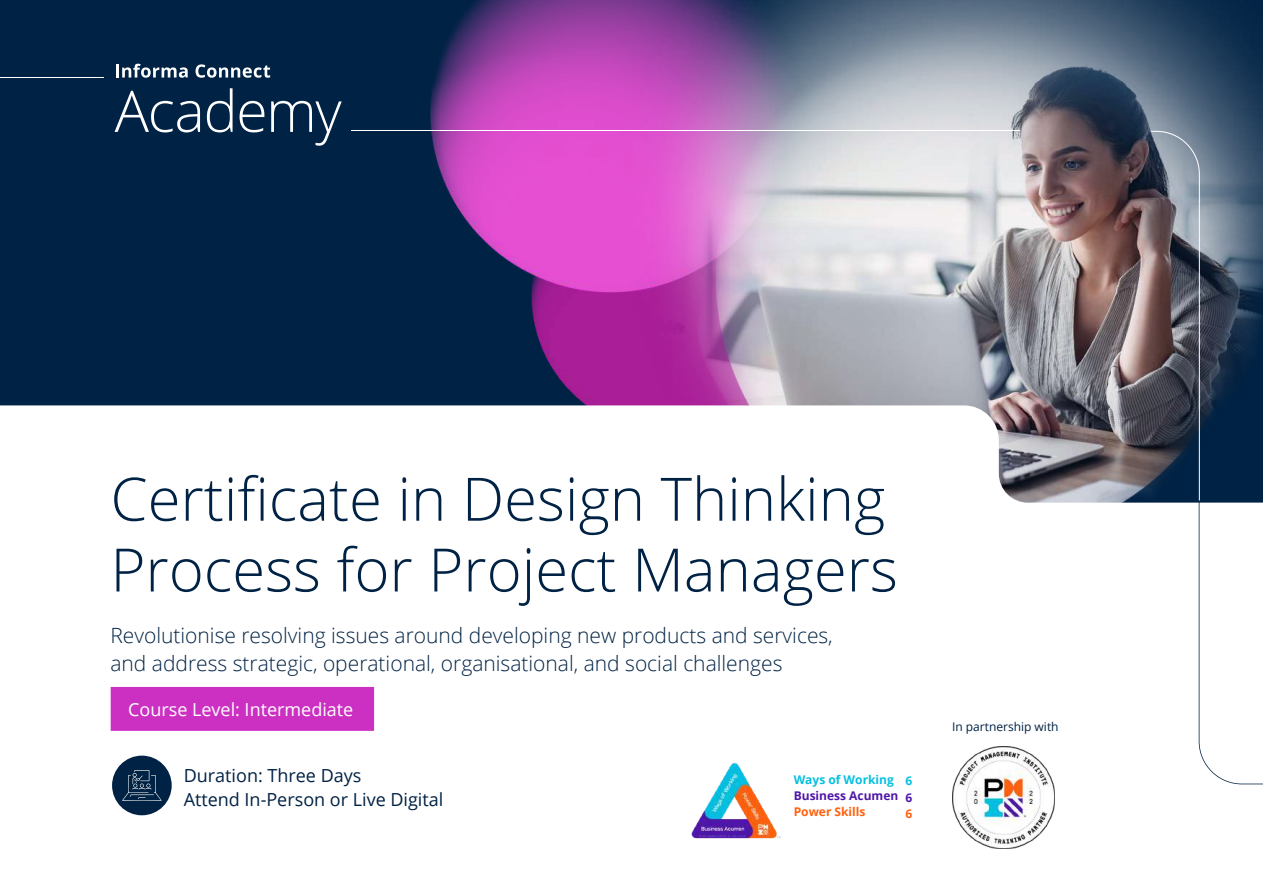
<style>
.page{position:relative;width:1263px;height:894px;background:#fff}
.page>*{position:absolute;margin:0;border:0;box-sizing:border-box;transform-origin:0 0}
.t1{font:300 59.85px/70.7px "Open Sans";color:#024}
.t2{font:300 21px/27px "Open Sans";color:#024}
.t3{font:18px "Open Sans";color:#024}
.t4{font:18px "Open Sans";color:#fff}
.t5{font:12px "Open Sans";color:#024}
.t6{font:700 12px "Open Sans";color:#4f17a8}
.t7{font:700 12px "Open Sans";color:#05bfe0}
.t8{font:700 12px "Open Sans";color:#ff610f}
</style>
<div class="page">
<div style="left:0;top:0;width:1263px;height:893px;background:#024"></div>
<img style="left:531px;top:307px;width:74px;height:98px">
<img style="left:430px;top:0;width:175px;height:307px">
<img style="left:605px;top:0;width:658px;height:405px">
<div style="left:0;top:405px;width:1263px;height:488px;background:#fff"></div>
<div style="left:112px;top:755px;width:60px;height:60px;background:#024;border-radius:50%"></div>
<svg style="left:122px;top:770px;width:40px;height:30px"></svg>
<svg style="left:116px;top:64px;width:72px;height:14px"></svg>
<svg style="left:196px;top:64px;width:74px;height:14px"></svg>
<svg style="left:115px;top:91px;width:85px;height:41px"></svg>
<svg style="left:207px;top:88px;width:26px;height:44px"></svg>
<svg style="left:240px;top:101px;width:24px;height:31px"></svg>
<svg style="left:271px;top:101px;width:71px;height:45px"></svg>
<hr style="left:351px;top:130px;width:669px;height:1px;background:#fff">
<hr style="left:0;top:77px;width:104px;height:1px;background:#fff">
<svg style="left:1152px;top:131px;width:111px;height:653px"></svg>
<div style="left:693px;top:733px;width:276px;height:120px;background:#fff;border-radius:11px"></div>
<img style="left:673px;top:743px;width:121px;height:121px">
<img style="left:952px;top:746px;width:102px;height:102px">
<div style="left:111px;top:686px;width:263px;height:44px;background:#cc30c2"></div>
<h1 class="t1" style="left:110px;top:462px;width:789px">Certificate in Design Thinking<br>Process for Project Managers</h1>
<p class="t2" style="left:110px;top:621px;width:724px">Revolutionise resolving issues around developing new products and services, and address strategic, operational, organisational, and social challenges</p>
<p class="t4" style="left:128px;top:696px;width:227px">Course Level: Intermediate</p>
<p class="t3" style="left:184px;top:762px;width:179px">Duration: Three Days</p>
<p class="t7" style="left:794px;top:770px;width:102px">Ways of Working</p>
<p class="t6" style="left:794px;top:786px;width:106px">Business Acumen</p>
<p class="t8" style="left:794px;top:802px;width:73px">Power Skills</p>
<p class="t3" style="left:184px;top:786px;width:261px">Attend In-Person or Live Digital</p>
<p class="t7" style="left:905px;top:772px;width:8px">6</p>
<p class="t6" style="left:905px;top:788px;width:8px">6</p>
<p class="t8" style="left:905px;top:804px;width:8px">6</p>
<p class="t5" style="left:952px;top:717px;width:108px">In partnership with</p>
</div>
